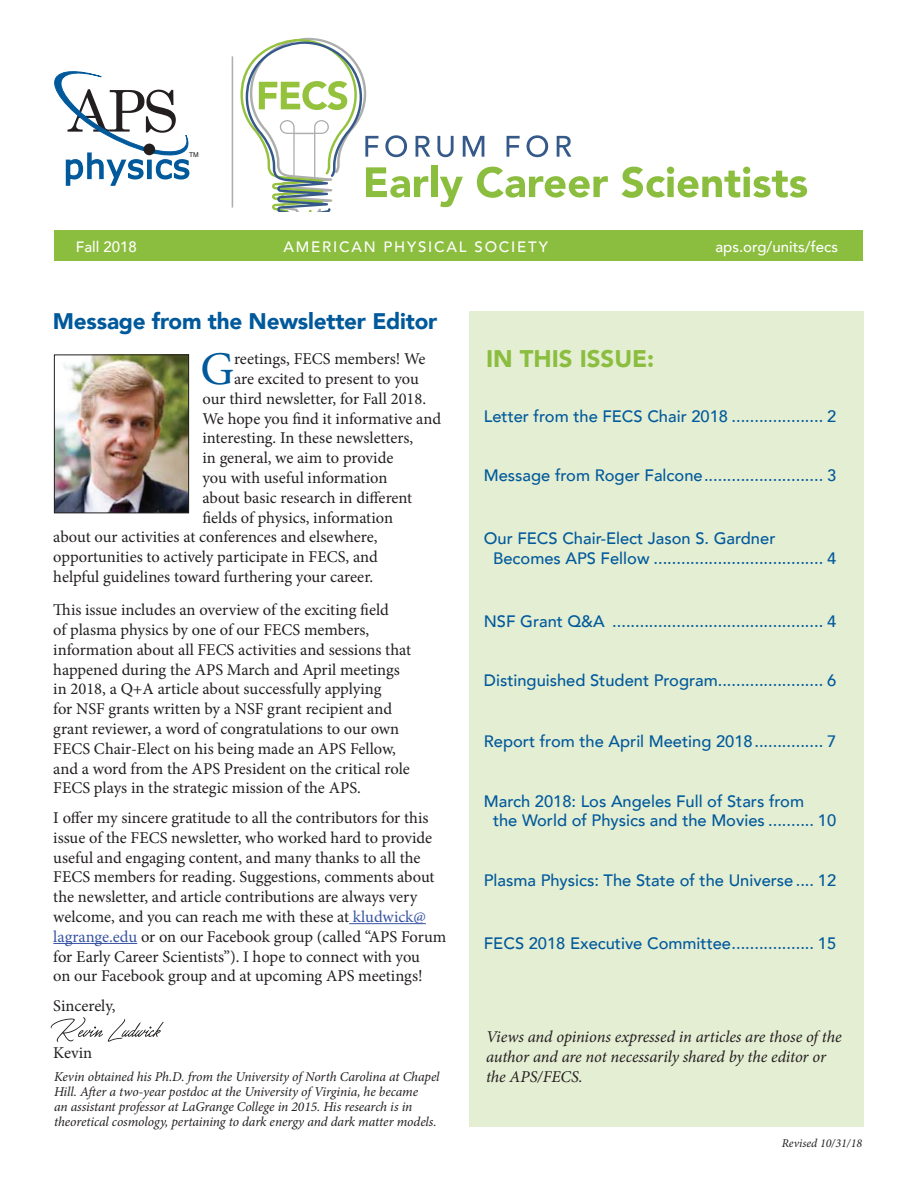
<style>
.page{position:relative;width:918px;height:1188px;background:#fff}
.page>*{position:absolute;margin:0;border:0;box-sizing:border-box;transform-origin:0 0}
.t1{font:46.95px "Minion Pro";color:#00599b}
.t2{font:900 24px "Avenir";color:#8bbd3f}
.t3{font:900 22.5px "Avenir";letter-spacing:-.01em;color:#00599b}
.t4{font:16.5px/19.8px "Minion Pro";color:#231f20}
.t5{font:500 16.5px/19.8px "Avenir";color:#00599b}
.t6{font:italic 16.5px/19.8px "Minion Pro";letter-spacing:-.01em;color:#231f20}
.t7{font:500 15px "Avenir";color:#fff}
.t8{font:500 15px "Avenir";letter-spacing:.12em;color:#fff}
.t9{font:italic 13.5px/15px "Minion Pro";letter-spacing:-.01em;color:#231f20}
.t10{font:italic 12px "Minion Pro";color:#231f20}
.s1{color:#3853a3}
</style>
<div class="page">
<hr style="left:349px;top:923px;width:77px;height:1px;background:#3853a3">
<hr style="left:53px;top:943px;width:84px;height:1px;background:#3853a3">
<img style="left:56px;top:357px;width:131px;height:154px">
<div style="left:54px;top:355px;width:135px;height:158px;border:1px solid #231f20"></div>
<div style="left:470px;top:311px;width:394px;height:815px;background:#e4eed3"></div>
<svg style="left:437px;top:136px;width:17px;height:21px"></svg>
<svg style="left:463px;top:136px;width:21px;height:21px"></svg>
<svg style="left:507px;top:136px;width:13px;height:21px"></svg>
<svg style="left:527px;top:135px;width:21px;height:22px"></svg>
<svg style="left:557px;top:136px;width:14px;height:21px"></svg>
<div style="left:431px;top:165px;width:6px;height:32px;background:#8bbe3f"></div>
<svg style="left:440px;top:177px;width:23px;height:30px"></svg>
<svg style="left:477px;top:167px;width:131px;height:31px"></svg>
<svg style="left:622px;top:167px;width:185px;height:31px"></svg>
<svg style="left:240px;top:38px;width:190px;height:174px"></svg>
<hr style="left:232px;top:56px;width:1px;height:152px;background:#adaeae">
<div style="left:54px;top:230px;width:808px;height:31px;background:#8bbd3f"></div>
<svg style="left:51px;top:1017px;width:113px;height:25px"></svg>
<svg style="left:54px;top:71px;width:136px;height:115px"></svg>
<p class="t7" style="left:76px;top:234px;width:63px">Fall 2018</p>
<p class="t8" style="left:284px;top:234px;width:266px">AMERICAN PHYSICAL SOCIETY</p>
<p class="t7" style="left:716px;top:234px;width:124px">aps.org/units/fecs</p>
<h3 class="t3" style="left:53px;top:302px;width:386px">Message from the Newsletter Editor</h3>
<h1 class="t1" style="left:200px;top:338px;width:35px">G</h1>
<p class="t4" style="left:234px;top:349px;width:193px">reetings, FECS members! We</p>
<p class="t4" style="left:234px;top:369px;width:186px">are excited to present to you</p>
<p class="t4" style="left:202px;top:389px;width:225px">our third newsletter, for Fall 2018.</p>
<p class="t4" style="left:202px;top:409px;width:240px">We hope you find it informative and</p>
<p class="t4" style="left:202px;top:428px;width:212px">interesting. In these newsletters,</p>
<p class="t4" style="left:202px;top:448px;width:192px">in general, we aim to provide</p>
<p class="t4" style="left:202px;top:468px;width:186px">you with useful information</p>
<p class="t4" style="left:202px;top:488px;width:211px">about basic research in different</p>
<p class="t4" style="left:202px;top:508px;width:192px">fields of physics, information</p>
<p class="t4" style="left:53px;top:527px;width:326px">about our activities at conferences and elsewhere,</p>
<p class="t4" style="left:53px;top:547px;width:326px">opportunities to actively participate in FECS, and</p>
<p class="t4" style="left:53px;top:567px;width:321px">helpful guidelines toward furthering your career.</p>
<p class="t4" style="left:53px;top:600px;width:359px">This issue includes an overview of the exciting field<br>of plasma physics by one of our FECS members, information about all FECS activities and sessions that happened during the APS March and April meetings in 2018, a Q+A article about successfully applying<br>for NSF grants written by a NSF grant recipient and grant reviewer, a word of congratulations to our own FECS Chair-Elect on his being made an APS Fellow, and a word from the APS President on the critical role FECS plays in the strategic mission of the APS.</p>
<p class="t4" style="left:53px;top:808px;width:395px">I offer my sincere gratitude to all the contributors for this issue of the FECS newsletter, who worked hard to provide useful and engaging content, and many thanks to all the FECS members for reading. Suggestions, comments about the newsletter, and article contributions are always very welcome, and you can reach me with these at <span class="s1">kludwick@ lagrange.edu</span> or on our Facebook group (called “APS Forum for Early Career Scientists”). I hope to connect with you<br>on our Facebook group and at upcoming APS meetings!</p>
<p class="t4" style="left:53px;top:996px;width:64px">Sincerely,</p>
<p class="t4" style="left:53px;top:1043px;width:40px">Kevin</p>
<p class="t9" style="left:54px;top:1069px;width:387px">Kevin obtained his Ph.D. from the University of North Carolina at Chapel Hill. After a two-year postdoc at the University of Virginia, he became<br>an assistant professor at LaGrange College in 2015. His research is in theoretical cosmology, pertaining to dark energy and dark matter models.</p>
<h2 class="t2" style="left:486px;top:339px;width:170px">IN THIS ISSUE:</h2>
<p class="t5" style="left:484px;top:405px;width:354px">Letter from the FECS Chair 2018 .................... 2</p>
<p class="t5" style="left:484px;top:464px;width:354px">Message from Roger Falcone.......................... 3</p>
<p class="t5" style="left:493px;top:527px;width:345px;text-indent:-9px">Our FECS Chair-Elect Jason S. Gardner<br>Becomes APS Fellow ..................................... 4</p>
<p class="t5" style="left:484px;top:610px;width:354px">NSF Grant Q&amp;A .............................................. 4</p>
<p class="t5" style="left:484px;top:670px;width:354px">Distinguished Student Program....................... 6</p>
<p class="t5" style="left:484px;top:731px;width:354px">Report from the April Meeting 2018............... 7</p>
<p class="t5" style="left:493px;top:790px;width:345px;text-indent:-9px">March 2018: Los Angeles Full of Stars from<br>the World of Physics and the Movies .......... 10</p>
<p class="t5" style="left:484px;top:869px;width:354px">Plasma Physics: The State of the Universe .... 12</p>
<p class="t5" style="left:484px;top:932px;width:354px">FECS 2018 Executive Committee.................. 15</p>
<p class="t6" style="left:486px;top:1027px;width:357px">Views and opinions expressed in articles are those of the author and are not necessarily shared by the editor or the APS/FECS.</p>
<p class="t10" style="left:782px;top:1135px;width:82px">Revised 10/31/18</p>
</div>
